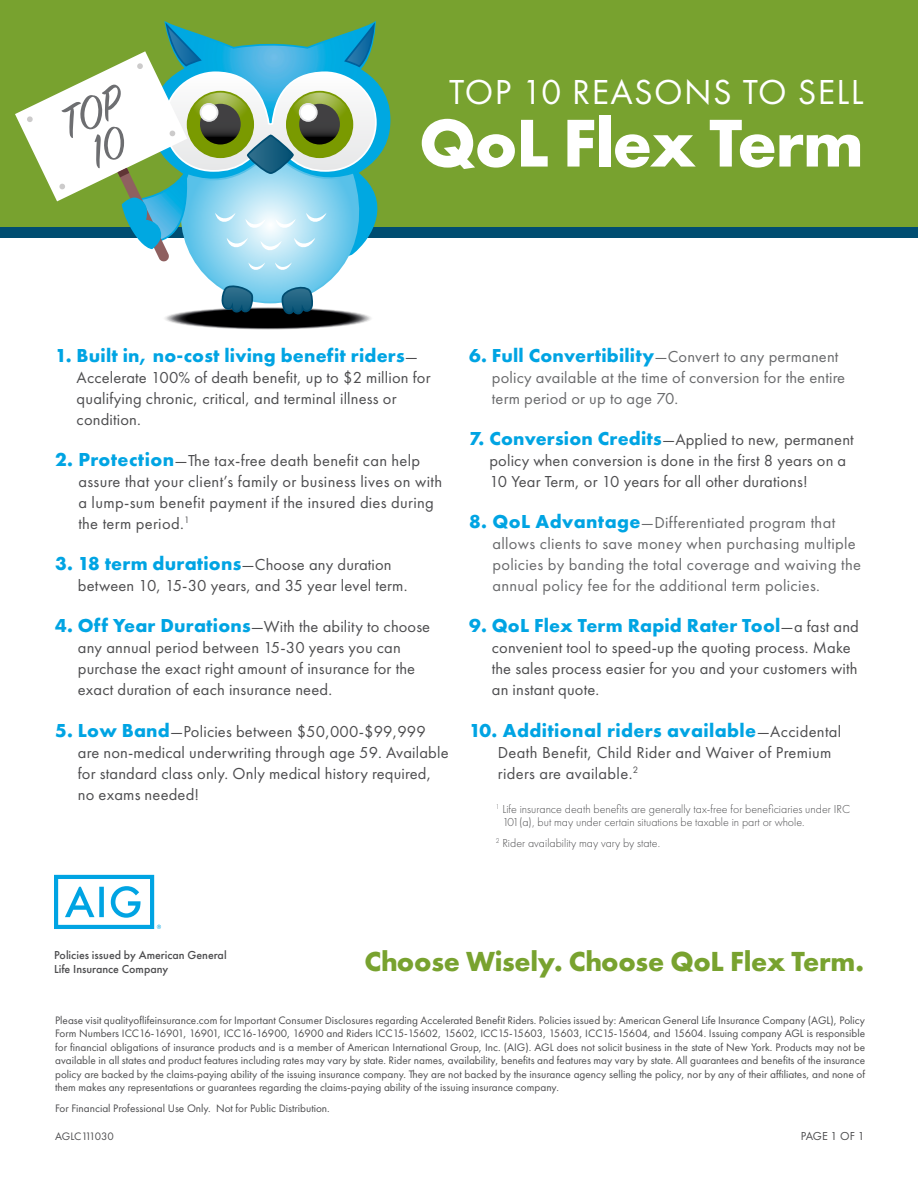
<style>
.page{position:relative;width:918px;height:1188px;background:#fff}
.page>*{position:absolute;margin:0;border:0;box-sizing:border-box;transform-origin:0 0}
.t1{font:700 70.05px "Futura PT";letter-spacing:-.02em;color:#fff}
.t2{font:49.5px/37.5px "Sign Painter House Script";color:#6d6e71}
.t3{font:36px "Futura PT";letter-spacing:.04em;color:#fff}
.t4{font:700 28.65px "Futura PT";letter-spacing:-.01em;color:#78a22f}
.t5{font:700 19.5px "Futura PT";letter-spacing:.01em;color:#00a4e3}
.t6{font:16.5px/21px "Futura PT";letter-spacing:.01em;color:#4d4d4f}
.t7{font:16.5px/21px "Futura PT";letter-spacing:.02em;color:#696a6c}
.t8{font:300 12px/13.5px "Futura PT";color:#4d4d4f}
.t9{font:500 12px/13.5px "Futura PT";color:#4d4d4f}
.t10{font:12px "Futura PT";letter-spacing:-.01em;color:#4d4d4f}
.t11{font:11.25px/13.5px "Futura PT";color:#4d4d4f;text-align:justify}
.t12{font:11.25px "Futura PT";letter-spacing:-.02em;color:#4d4d4f}
.s1{font-weight:400;font-size:16.5px;color:#4d4d4f}
.s2{font-weight:700;font-size:19.5px;color:#00a4e3}
</style>
<div class="page">
<div style="left:0;top:205px;width:918px;height:33px;background:#004d71"></div>
<div style="left:0;top:0;width:918px;height:227px;background:#78a22f"></div>
<svg style="left:54px;top:875px;width:107px;height:54px"></svg>
<svg style="left:165px;top:307px;width:206px;height:23px"></svg>
<svg style="left:174px;top:308px;width:188px;height:21px"></svg>
<svg style="left:184px;top:309px;width:168px;height:19px"></svg>
<div style="left:193px;top:310px;width:150px;height:17px;background:#000;border-radius:50%"></div>
<svg style="left:378px;top:84px;width:13px;height:73px"></svg>
<svg style="left:15px;top:22px;width:363px;height:295px"></svg>
<h2 class="t2" style="left:57px;top:113px;width:65px;rotate:-25deg">TOP<br>10</h2>
<h3 class="t3" style="left:449px;top:70px;width:416px">TOP 10 REASONS TO SELL</h3>
<h1 class="t1" style="left:419px;top:98px;width:447px">QoL Flex Term</h1>
<h3 class="t5" style="left:55px;top:342px;width:365px">1. Built in, no-cost living benefit riders<span class="s1">—</span></h3>
<h3 class="t6" style="left:77px;top:367px;width:355px">Accelerate 100% of death benefit, up to $2 million for qualifying chronic, critical, and terminal illness or condition.</h3>
<h3 class="t6" style="left:78px;top:450px;width:365px;text-indent:-23px"><span class="s2">2. Protection</span>—The tax-free death benefit can help assure that your client’s family or business lives on with a lump-sum benefit payment if the insured dies during the term period.<sup>1</sup></h3>
<h3 class="t6" style="left:78px;top:554px;width:331px;text-indent:-23px"><span class="s2">3. 18 term durations</span>—Choose any duration between 10, 15-30 years, and 35 year level term.</h3>
<h3 class="t6" style="left:78px;top:616px;width:354px;text-indent:-23px"><span class="s2">4. Off Year Durations</span>—With the ability to choose any annual period between 15-30 years you can purchase the exact right amount of insurance for the exact duration of each insurance need.</h3>
<h3 class="t6" style="left:78px;top:720px;width:372px;text-indent:-23px"><span class="s2">5. Low Band</span>—Policies between $50,000-$99,999 are non-medical underwriting through age 59. Available for standard class only. Only medical history required, no exams needed!</h3>
<h3 class="t7" style="left:492px;top:345px;width:355px;text-indent:-23px"><span class="s2">6. Full Convertibility</span>—Convert to any permanent policy available at the time of conversion for the entire term period or up to age 70.</h3>
<h3 class="t6" style="left:489px;top:429px;width:366px;text-indent:-20px"><span class="s2">7. Conversion Credits</span>—Applied to new, permanent policy when conversion is done in the first 8 years on a<br>10 Year Term, or 10 years for all other durations!</h3>
<h3 class="t7" style="left:492px;top:512px;width:370px;text-indent:-23px"><span class="s2">8. QoL Advantage</span>—Differentiated program that allows clients to save money when purchasing multiple policies by banding the total coverage and waiving the annual policy fee for the additional term policies.</h3>
<h3 class="t5" style="left:469px;top:613px;width:391px">9. QoL Flex Term Rapid Rater Tool<span class="s1">—a fast and</span></h3>
<h3 class="t6" style="left:492px;top:637px;width:367px">convenient tool to speed-up the quoting process. Make the sales process easier for you and your customers with an instant quote.</h3>
<h3 class="t5" style="left:469px;top:717px;width:374px">10. Additional riders available<span class="s1">—Accidental</span></h3>
<h3 class="t6" style="left:498px;top:742px;width:335px">Death Benefit, Child Rider and Waiver of Premium riders are available.<sup>2</sup></h3>
<p class="t8" style="left:502px;top:802px;width:349px;text-indent:-7px"><sup>1</sup> Life insurance death benefits are generally tax-free for beneficiaries under IRC<br>101(a), but may under certain situations be taxable in part or whole.</p>
<p class="t8" style="left:496px;top:836px;width:166px"><sup>2</sup> Rider availability may vary by state.</p>
<p class="t9" style="left:54px;top:949px;width:174px">Policies issued by American General<br>Life Insurance Company</p>
<h3 class="t4" style="left:364px;top:943px;width:501px">Choose Wisely. Choose QoL Flex Term.</h3>
<p class="t11" style="left:55px;top:1013px;width:812px">Please visit qualityoflifeinsurance.com for Important Consumer Disclosures regarding Accelerated Benefit Riders. Policies issued by: American General Life Insurance Company (AGL), Policy Form Numbers ICC16-16901, 16901, ICC16-16900, 16900 and Riders ICC15-15602, 15602, ICC15-15603, 15603, ICC15-15604, and 15604. Issuing company AGL is responsible for financial obligations of insurance products and is a member of American International Group, Inc. (AIG). AGL does not solicit business in the state of New York. Products may not be available in all states and product features including rates may vary by state. Rider names, availability, benefits and features may vary by state. All guarantees and benefits of the insurance policy are backed by the claims-paying ability of the issuing insurance company. They are not backed by the insurance agency selling the policy, nor by any of their affiliates, and none of them makes any representations or guarantees regarding the claims-paying ability of the issuing insurance company.</p>
<p class="t11" style="left:55px;top:1101px;width:276px">For Financial Professional Use Only. Not for Public Distribution.</p>
<p class="t12" style="left:55px;top:1130px;width:60px">AGLC111030</p>
<p class="t10" style="left:801px;top:1129px;width:65px">PAGE 1 OF 1</p>
</div>
